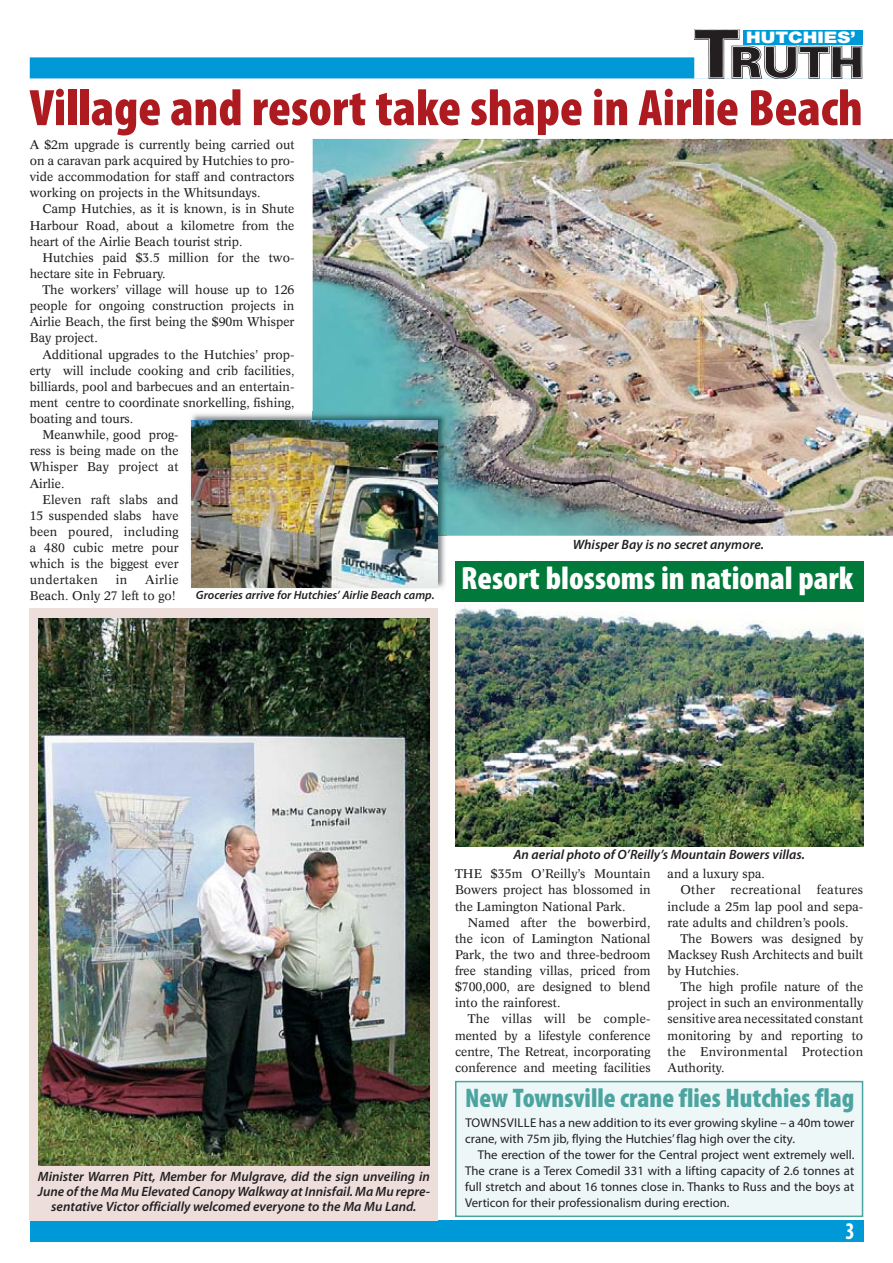
<style>
.page{position:relative;width:893px;height:1263px;background:#fff}
.page>*{position:absolute;margin:0;border:0;box-sizing:border-box;transform-origin:0 0}
.t1{font:900 condensed 51.75px "Myriad Pro";color:#ad1a1f}
.t2{font:900 condensed 32.4px "Myriad Pro";color:#fff}
.t3{font:900 condensed 27px "Myriad Pro";color:#4ba4a0}
.t4{font:700 condensed 24px "Myriad Pro";color:#fff;scale:.9 1}
.t5{font:900 15.9px "Helvetica Neue";color:#fff;scale:1.2 1}
.t6{font:italic 600 13.5px/15px "Myriad Pro";color:#231f20;text-align:center}
.t7{font:12.75px/16px "Myriad Pro";color:#231f20}
.t8{font:12.3px/16px "Concorde";color:#231f20;text-align:justify}
.t9{font:12.3px "Concorde";letter-spacing:.025em;color:#231f20}
.t10{font:12.3px "Concorde";letter-spacing:.03em;color:#231f20}
.t11{font:italic 600 12px "Myriad Pro";color:#231f20}
</style>
<div class="page">
<div style="left:30px;top:1220px;width:833px;height:22px;background:#0099d8"></div>
<div style="left:30px;top:57px;width:831px;height:21px;background:#0099d8"></div>
<img style="left:694px;top:30px;width:169px;height:49px">
<div style="left:743px;top:30px;width:119px;height:14px;background:#0099d8"></div>
<div style="left:455px;top:1081px;width:408px;height:136px;background:#edf7f7"></div>
<div style="left:455px;top:561px;width:408px;height:40px;background:#00793a"></div>
<div style="left:30px;top:608px;width:408px;height:612px;background:#eddedc"></div>
<img style="left:313px;top:139px;width:580px;height:397px">
<img style="left:191px;top:411px;width:254px;height:177px">
<img style="left:313px;top:411px;width:134px;height:125px">
<img style="left:191px;top:421px;width:247px;height:166px">
<img style="left:38px;top:619px;width:391px;height:547px">
<img style="left:455px;top:605px;width:408px;height:241px">
<p class="t5" style="left:746px;top:31px;width:93px">HUTCHIES’</p>
<h1 class="t1" style="left:30px;top:89px;width:834px">Village and resort take shape in Airlie Beach</h1>
<p class="t8" style="left:30px;top:138px;width:266px">A $2m upgrade is currently being carried out on a caravan park acquired by Hutchies to pro&shy;vide accommodation for staff and contractors working on projects in the Whitsundays.</p>
<p class="t8" style="left:30px;top:202px;width:266px;text-indent:13px">Camp Hutchies, as it is known, is in Shute Harbour Road, about a kilometre from the heart of the Airlie Beach tourist strip.</p>
<p class="t8" style="left:30px;top:250px;width:266px;text-indent:13px">Hutchies paid $3.5 million for the two&shy;hectare site in February.</p>
<p class="t8" style="left:30px;top:283px;width:266px;text-indent:13px">The workers’ village will house up to 126 people for ongoing construction projects in Airlie Beach, the first being the $90m Whisper Bay project.</p>
<p class="t8" style="left:43px;top:347px;width:253px">Additional upgrades to the Hutchies’ prop-</p>
<p class="t8" style="left:30px;top:363px;width:266px">erty will include cooking and crib facilities,</p>
<p class="t8" style="left:30px;top:379px;width:266px">billiards, pool and barbecues and an entertain-</p>
<p class="t8" style="left:30px;top:396px;width:266px">ment centre to coordinate snorkelling, fishing,</p>
<p class="t8" style="left:30px;top:412px;width:105px">boating and tours.</p>
<p class="t8" style="left:43px;top:428px;width:138px">Meanwhile, good prog-</p>
<p class="t8" style="left:30px;top:444px;width:150px">ress is being made on the</p>
<p class="t8" style="left:30px;top:460px;width:150px">Whisper Bay project at</p>
<p class="t8" style="left:30px;top:476px;width:36px">Airlie.</p>
<p class="t8" style="left:43px;top:492px;width:138px">Eleven raft slabs and</p>
<p class="t8" style="left:30px;top:508px;width:150px">15 suspended slabs have</p>
<p class="t8" style="left:30px;top:525px;width:150px">been poured, including</p>
<p class="t8" style="left:30px;top:541px;width:150px">a 480 cubic metre pour</p>
<p class="t8" style="left:30px;top:557px;width:150px">which is the biggest ever</p>
<p class="t10" style="left:30px;top:575px;width:70px">undertaken</p>
<p class="t8" style="left:116px;top:573px;width:13px">in</p>
<p class="t8" style="left:30px;top:573px;width:150px;text-align:right">Airlie<br>Beach. Only 27 left to go!</p>
<p class="t11" style="left:196px;top:591px;width:240px">Groceries arrive for Hutchies’ Airlie Beach camp.</p>
<p class="t6" style="left:573px;top:538px;width:193px">Whisper Bay is no secret anymore.</p>
<h2 class="t2" style="left:461px;top:567px;width:394px">Resort blossoms in national park</h2>
<p class="t6" style="left:38px;top:1170px;width:394px">Minister Warren Pitt, Member for Mulgrave, did the sign unveiling in<br>June of the Ma Mu Elevated Canopy Walkway at Innisfail. Ma Mu repre&shy;sentative Victor officially welcomed everyone to the Ma Mu Land.</p>
<p class="t6" style="left:513px;top:848px;width:293px">An aerial photo of O’Reilly’s Mountain Bowers villas.</p>
<p class="t8" style="left:455px;top:867px;width:197px">THE $35m O’Reilly’s Mountain Bowers project has blossomed in the Lamington National Park.</p>
<p class="t8" style="left:455px;top:915px;width:197px;text-indent:13px">Named after the bowerbird, the icon of Lamington National Park, the two and three-bedroom free standing villas, priced from $700,000, are designed to blend into the rainforest.</p>
<p class="t8" style="left:455px;top:1012px;width:197px;text-indent:13px">The villas will be comple&shy;mented by a lifestyle conference centre, The Retreat, incorporating conference and meeting facilities</p>
<p class="t8" style="left:680px;top:867px;width:86px;text-indent:-13px">and a luxury spa.<br>Other</p>
<p class="t8" style="left:668px;top:883px;width:197px;text-indent:149px">features include a 25m lap pool and sepa&shy;rate adults and children’s pools.</p>
<p class="t8" style="left:668px;top:931px;width:197px;text-indent:13px">The Bowers was designed by Macksey Rush Architects and built by Hutchies.</p>
<p class="t8" style="left:668px;top:980px;width:197px;text-indent:13px">The high profile nature of the project in such an environmentally sensitive area necessitated constant monitoring by and reporting to the Environmental Protection Authority.</p>
<p class="t9" style="left:731px;top:885px;width:72px">recreational</p>
<h3 class="t3" style="left:465px;top:1088px;width:390px">New Townsville crane flies Hutchies flag</h3>
<p class="t7" style="left:465px;top:1116px;width:391px">TOWNSVILLE has a new addition to its ever growing skyline – a 40m tower crane, with 75m jib, flying the Hutchies’ flag high over the city.</p>
<p class="t7" style="left:465px;top:1148px;width:391px;text-align:justify;text-indent:13px">The erection of the tower for the Central project went extremely well.<br>The crane is a Terex Comedil 331 with a lifting capacity of 2.6 tonnes at full stretch and about 16 tonnes close in. Thanks to Russ and the boys at Verticon for their professionalism during erection.</p>
<h3 class="t4" style="left:845px;top:1222px;width:12px">3</h3>
</div>
